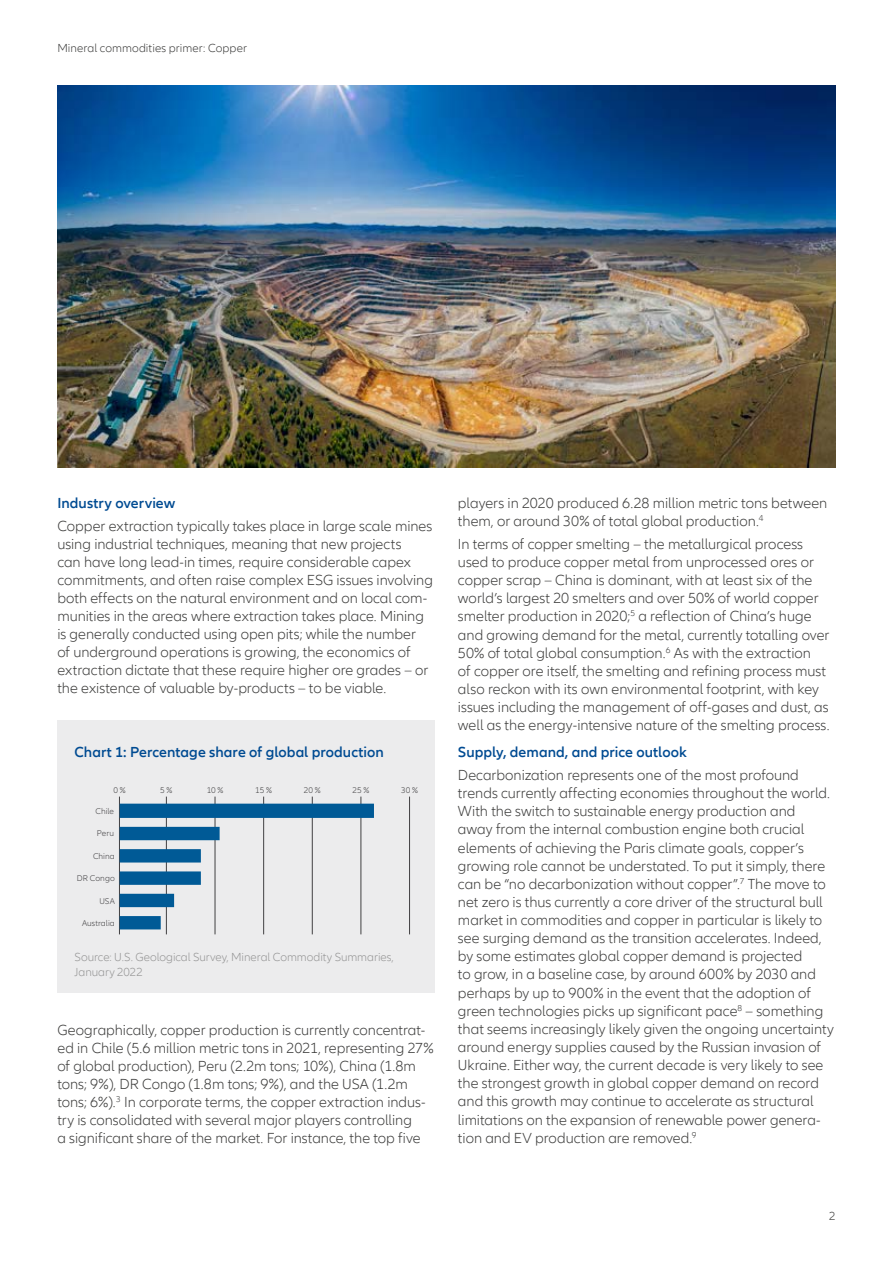
<style>
.page{position:relative;width:893px;height:1263px;background:#fff}
.page>*{position:absolute;margin:0;border:0;box-sizing:border-box;transform-origin:0 0}
.t1{font:300 15px/18.1px "Allianz Neo";color:#3b3b3a}
.t2{font:600 15px "Allianz Neo";letter-spacing:.005em;color:#004b92}
.t3{font:300 12px/15px "Allianz Neo";letter-spacing:-.005em;color:#949494}
.t4{font:300 12px "Allianz Neo";letter-spacing:.01em;color:#3b3b3a}
.t5{font:300 8.55px "Allianz Neo";letter-spacing:.005em;color:#414042}
</style>
<div class="page">
<img style="left:57px;top:85px;width:779px;height:383px">
<div style="left:58px;top:720px;width:377px;height:272px;background:#ececed"></div>
<hr style="left:166px;top:797px;width:1px;height:137px;background:#414042">
<hr style="left:215px;top:797px;width:1px;height:137px;background:#414042">
<hr style="left:263px;top:797px;width:1px;height:137px;background:#414042">
<hr style="left:312px;top:797px;width:1px;height:137px;background:#414042">
<hr style="left:361px;top:797px;width:1px;height:137px;background:#414042">
<hr style="left:409px;top:797px;width:1px;height:137px;background:#414042">
<hr style="left:119px;top:797px;width:1px;height:137px;background:#414042">
<svg style="left:120px;top:804px;width:254px;height:125px"></svg>
<p class="t4" style="left:57px;top:41px;width:191px">Mineral commodities primer: Copper</p>
<p class="t2" style="left:57px;top:494px;width:119px">Industry overview</p>
<p class="t1" style="left:57px;top:517px;width:377px">Copper extraction typically takes place in large scale mines using industrial techniques, meaning that new projects<br>can have long lead-in times, require considerable capex commitments, and often raise complex ESG issues involving both effects on the natural environment and on local com&shy;munities in the areas where extraction takes place. Mining is generally conducted using open pits; while the number<br>of underground operations is growing, the economics of extraction dictate that these require higher ore grades – or the existence of valuable by-products – to be viable.</p>
<p class="t2" style="left:75px;top:744px;width:311px">Chart 1: Percentage share of global production</p>
<p class="t5" style="left:113px;top:785px;width:14px">0 %</p>
<p class="t5" style="left:160px;top:785px;width:14px">5 %</p>
<p class="t5" style="left:207px;top:785px;width:18px">10 %</p>
<p class="t5" style="left:255px;top:785px;width:18px">15 %</p>
<p class="t5" style="left:304px;top:785px;width:18px">20 %</p>
<p class="t5" style="left:352px;top:785px;width:18px">25 %</p>
<p class="t5" style="left:401px;top:785px;width:18px">30 %</p>
<p class="t5" style="left:96px;top:806px;width:20px">Chile</p>
<p class="t5" style="left:97px;top:828px;width:19px">Peru</p>
<p class="t5" style="left:93px;top:851px;width:23px">China</p>
<p class="t5" style="left:77px;top:873px;width:40px">DR Congo</p>
<p class="t5" style="left:99px;top:896px;width:17px">USA</p>
<p class="t5" style="left:82px;top:918px;width:34px">Australia</p>
<p class="t3" style="left:75px;top:949px;width:321px">Source: U.S. Geological Survey, Mineral Commodity Summaries,<br>January 2022</p>
<p class="t1" style="left:57px;top:1021px;width:378px">Geographically, copper production is currently concentrat&shy;ed in Chile (5.6 million metric tons in 2021, representing 27% of global production), Peru (2.2m tons; 10%), China (1.8m tons; 9%), DR Congo (1.8m tons; 9%), and the USA (1.2m tons; 6%).<sup>3</sup> In corporate terms, the copper extraction indus&shy;try is consolidated with several major players controlling<br>a significant share of the market. For instance, the top five</p>
<p class="t1" style="left:458px;top:494px;width:371px">players in 2020 produced 6.28 million metric tons between them, or around 30% of total global production.<sup>4</sup></p>
<p class="t1" style="left:458px;top:535px;width:373px">In terms of copper smelting – the metallurgical process used to produce copper metal from unprocessed ores or copper scrap – China is dominant, with at least six of the world’s largest 20 smelters and over 50% of world copper smelter production in 2020;<sup>5</sup> a reflection of China’s huge and growing demand for the metal, currently totalling over 50% of total global consumption.<sup>6</sup> As with the extraction<br>of copper ore itself, the smelting and refining process must also reckon with its own environmental footprint, with key issues including the management of off-gases and dust, as well as the energy-intensive nature of the smelting process.</p>
<p class="t2" style="left:458px;top:744px;width:230px">Supply, demand, and price outlook</p>
<p class="t1" style="left:458px;top:766px;width:377px">Decarbonization represents one of the most profound trends currently affecting economies throughout the world.<br>With the switch to sustainable energy production and away from the internal combustion engine both crucial elements of achieving the Paris climate goals, copper’s growing role cannot be understated. To put it simply, there can be “no decarbonization without copper”.<sup>7</sup> The move to net zero is thus currently a core driver of the structural bull market in commodities and copper in particular is likely to see surging demand as the transition accelerates. Indeed, by some estimates global copper demand is projected<br>to grow, in a baseline case, by around 600% by 2030 and perhaps by up to 900% in the event that the adoption of green technologies picks up significant pace<sup>8</sup> – something that seems increasingly likely given the ongoing uncertainty around energy supplies caused by the Russian invasion of Ukraine. Either way, the current decade is very likely to see the strongest growth in global copper demand on record and this growth may continue to accelerate as structural limitations on the expansion of renewable power genera&shy;tion and EV production are removed.<sup>9</sup></p>
<p class="t4" style="left:829px;top:1210px;width:8px">2</p>
</div>
